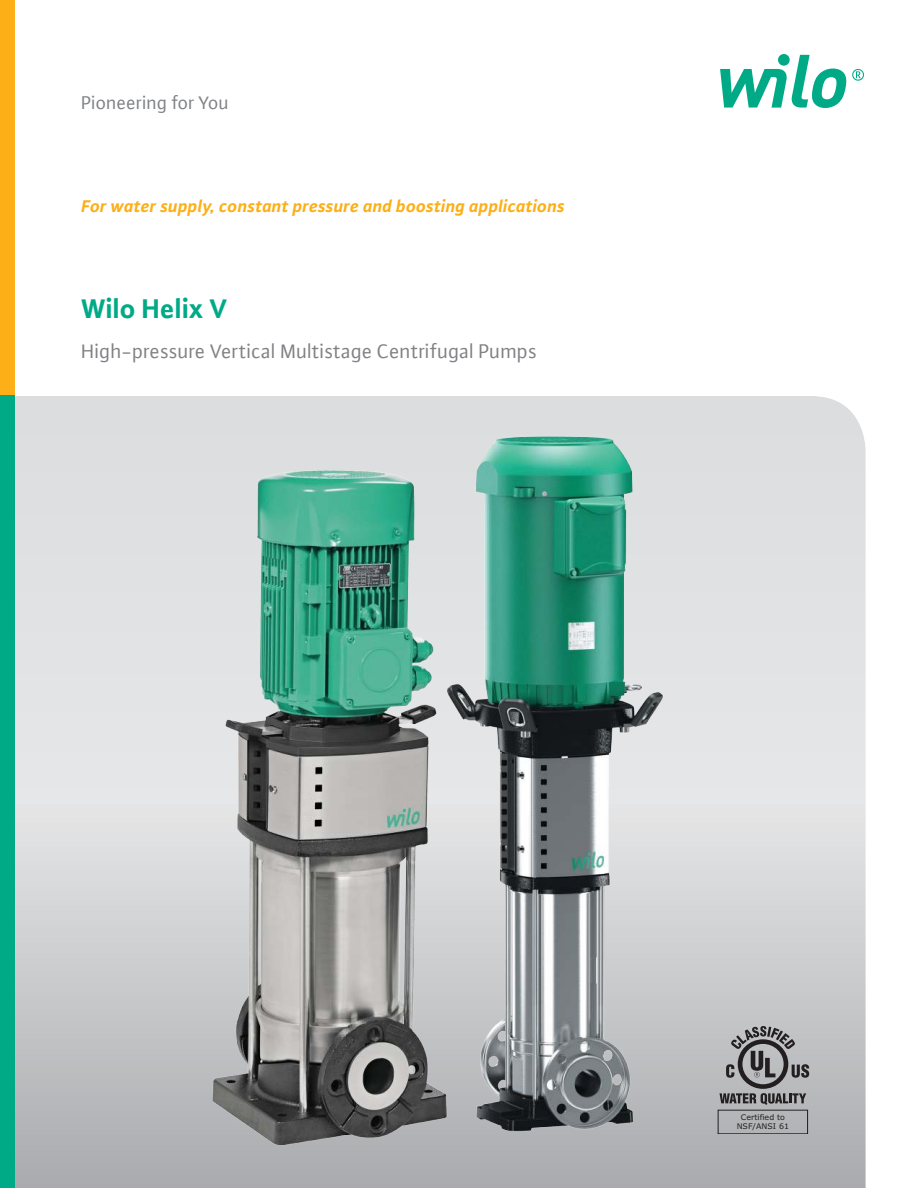
<style>
.page{position:relative;width:918px;height:1188px;background:#fff}
.page>*{position:absolute;margin:0;border:0;box-sizing:border-box;transform-origin:0 0}
.t1{font:700 28.5px "WILO Plus FM";color:#00aa87}
.t2{font:21px "WILO Plus FM";color:#808285}
.t3{font:19.5px "WILO Plus FM";color:#808285}
.t4{font:italic 700 18px "WILO Plus FM";color:#fcaf17}
.t5{font:7.8px/9.3px "Verdana";color:#231f20;text-align:center}
</style>
<div class="page">
<img style="left:14px;top:396px;width:852px;height:792px">
<div style="left:0;top:0;width:14px;height:396px;background:#fcaf17"></div>
<div style="left:0;top:396px;width:14px;height:792px;background:#00aa87"></div>
<svg style="left:720px;top:54px;width:144px;height:54px"></svg>
<img style="left:144px;top:407px;width:594px;height:754px">
<svg style="left:720px;top:1026px;width:89px;height:79px;background:#8e8e90"></svg>
<div style="left:718px;top:1110px;width:90px;height:24px;border:1px solid #231f20"></div>
<p class="t3" style="left:82px;top:92px;width:149px">Pioneering for You</p>
<p class="t4" style="left:82px;top:197px;width:485px">For water supply, constant pressure and boosting applications</p>
<h1 class="t1" style="left:82px;top:295px;width:147px">Wilo Helix V</h1>
<p class="t2" style="left:82px;top:341px;width:457px">High-pressure Vertical Multistage Centrifugal Pumps</p>
<p class="t5" style="left:737px;top:1113px;width:54px">Certified to<br>NSF/ANSI 61</p>
</div>
